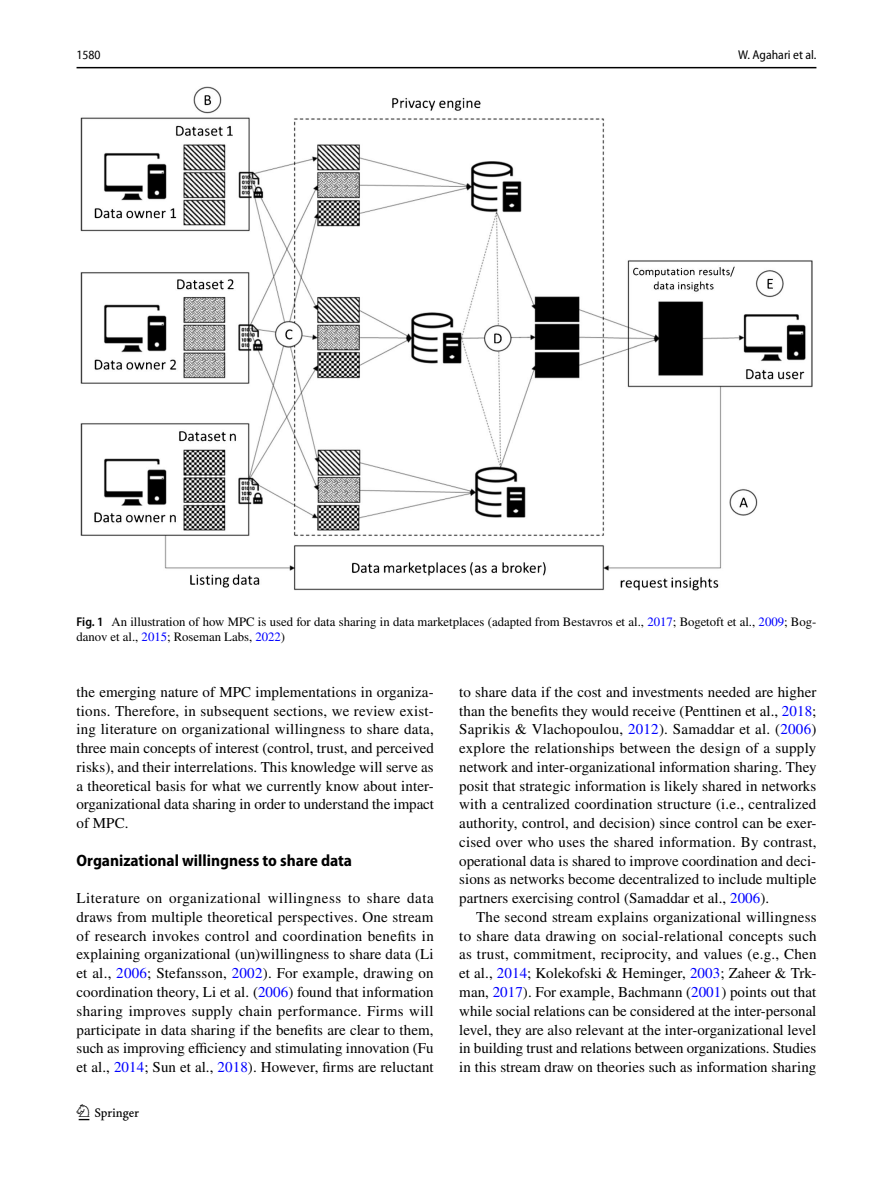
<style>
.page{position:relative;width:893px;height:1187px;background:#fff}
.page>*{position:absolute;margin:0;border:0;box-sizing:border-box;transform-origin:0 0}
.t1{font:22.5px "Springnew Regular 2";color:#000}
.t2{font:700 semi-condensed 16.5px "Myriad Pro";color:#000}
.t3{font:15px/18.8px "STIX";letter-spacing:.005em;color:#000;text-align:justify}
.t4{font:12.75px/15px "STIX";color:#000}
.t5{font:semi-condensed 12.75px "Myriad Pro";color:#000}
.t6{font:12.75px "Myriad Pro Unic Semi Condensed 3";color:#000}
.s1{font-family:"Myriad Pro";font-weight:600;font-stretch:semi-condensed}
.s2{color:#00f}
</style>
<div class="page">
<hr style="left:77px;top:67px;width:739px;height:1px;background:#000">
<img style="left:81px;top:87px;width:731px;height:503px">
<p class="t6" style="left:77px;top:50px;width:26px">1580</p>
<p class="t5" style="left:738px;top:48px;width:80px">W. Agahari et al.</p>
<p class="t4" style="left:77px;top:615px;width:741px"><span class="s1">Fig. 1</span> An illustration of how MPC is used for data sharing in data marketplaces (adapted from Bestavros et al., <span class="s2">2017</span>; Bogetoft et al., <span class="s2">2009</span>; Bog&shy;danov et al., <span class="s2">2015</span>; Roseman Labs, <span class="s2">2022</span>)</p>
<p class="t3" style="left:77px;top:683px;width:359px">the emerging nature of MPC implementations in organiza&shy;tions. Therefore, in subsequent sections, we review exist&shy;ing literature on organizational willingness to share data, three main concepts of interest (control, trust, and perceived risks), and their interrelations. This knowledge will serve as a theoretical basis for what we currently know about inter&shy;organizational data sharing in order to understand the impact of MPC.</p>
<p class="t2" style="left:77px;top:850px;width:277px">Organizational willingness to share data</p>
<p class="t3" style="left:77px;top:889px;width:359px">Literature on organizational willingness to share data draws from multiple theoretical perspectives. One stream of research invokes control and coordination benefits in explaining organizational (un)willingness to share data (Li et al., <span class="s2">2006</span>; Stefansson, <span class="s2">2002</span>). For example, drawing on coordination theory, Li et al. (<span class="s2">2006</span>) found that information sharing improves supply chain performance. Firms will participate in data sharing if the benefits are clear to them, such as improving efficiency and stimulating innovation (Fu et al., <span class="s2">2014</span>; Sun et al., <span class="s2">2018</span>). However, firms are reluctant</p>
<h1 class="t1" style="left:79px;top:1104px;width:62px">1 3</h1>
<p class="t3" style="left:459px;top:683px;width:359px">to share data if the cost and investments needed are higher than the benefits they would receive (Penttinen et al., <span class="s2">2018</span>; Saprikis &amp; Vlachopoulou, <span class="s2">2012</span>). Samaddar et al. (<span class="s2">2006</span>) explore the relationships between the design of a supply network and inter-organizational information sharing. They posit that strategic information is likely shared in networks with a centralized coordination structure (i.e., centralized authority, control, and decision) since control can be exer&shy;cised over who uses the shared information. By contrast, operational data is shared to improve coordination and deci&shy;sions as networks become decentralized to include multiple partners exercising control (Samaddar et al., <span class="s2">2006</span>).</p>
<p class="t3" style="left:459px;top:908px;width:359px;text-indent:17px">The second stream explains organizational willingness to share data drawing on social-relational concepts such as trust, commitment, reciprocity, and values (e.g., Chen et al., <span class="s2">2014</span>; Kolekofski &amp; Heminger, <span class="s2">2003</span>; Zaheer &amp; Trk&shy;man, <span class="s2">2017</span>). For example, Bachmann (<span class="s2">2001</span>) points out that while social relations can be considered at the inter-personal level, they are also relevant at the inter-organizational level in building trust and relations between organizations. Studies in this stream draw on theories such as information sharing</p>
</div>
